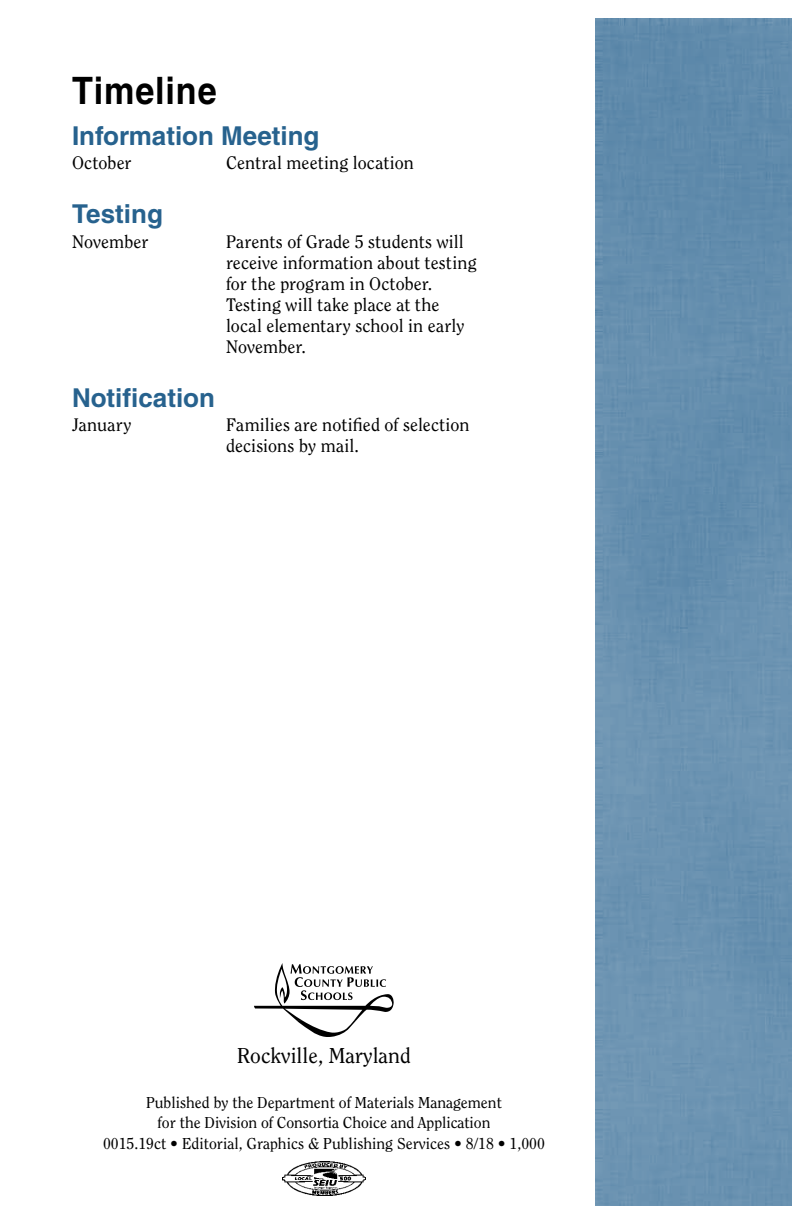
<style>
.page{position:relative;width:792px;height:1224px;background:#fff}
.page>*{position:absolute;margin:0;border:0;box-sizing:border-box;transform-origin:0 0}
.t1{font:700 37.8px "Helvetica LT Std";letter-spacing:.025em;color:#000;scale:.9 1}
.t2{font:700 26px "Helvetica LT Std";color:#27628e}
.t3{font:21.4px "Clearface Std";color:#000}
.t4{font:18px/21px "Clearface Std";letter-spacing:.005em;color:#000}
.t5{font:15.8px/21px "Clearface Std";color:#000;text-align:center}
</style>
<div class="page">
<img style="left:596px;top:18px;width:196px;height:1188px">
<img style="left:282px;top:1161px;width:84px;height:35px">
<svg style="left:254px;top:963px;width:140px;height:74px"></svg>
<h1 class="t1" style="left:72px;top:67px;width:162px">Timeline</h1>
<h2 class="t2" style="left:72px;top:120px;width:249px">Information Meeting</h2>
<p class="t4" style="left:72px;top:152px;width:61px">October</p>
<p class="t4" style="left:226px;top:152px;width:189px">Central meeting location</p>
<h2 class="t2" style="left:72px;top:198px;width:92px">Testing</h2>
<p class="t4" style="left:72px;top:231px;width:78px">November</p>
<p class="t4" style="left:226px;top:231px;width:252px">Parents of Grade 5 students will receive information about testing for the program in October.<br>Testing will take place at the local elementary school in early<br>November.</p>
<h2 class="t2" style="left:72px;top:382px;width:144px">Notification</h2>
<p class="t4" style="left:72px;top:415px;width:61px">January</p>
<p class="t4" style="left:226px;top:415px;width:245px">Families are notified of selection decisions by mail.</p>
<p class="t3" style="left:237px;top:1043px;width:175px">Rockville, Maryland</p>
<p class="t5" style="left:103px;top:1092px;width:443px">Published by the Department of Materials Management<br>for the Division of Consortia Choice and Application<br>0015.19ct • Editorial, Graphics &amp; Publishing Services • 8/18 • 1,000</p>
</div>
